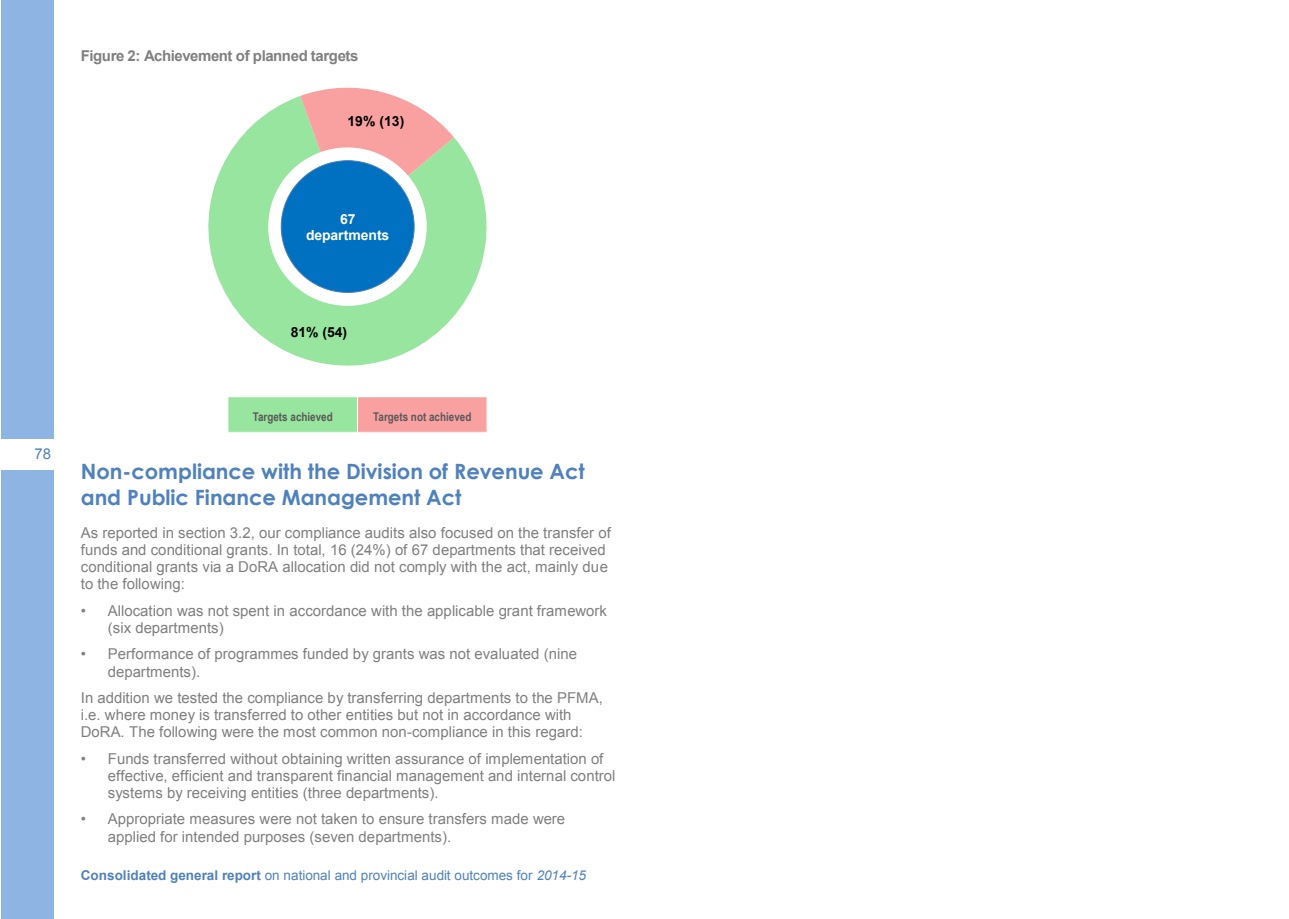
<style>
.page{position:relative;width:1289px;height:919px;background:#fff}
.page>*{position:absolute;margin:0;border:0;box-sizing:border-box;transform-origin:0 0}
.t1{font:700 21px/26px "Century Gothic";color:#4f81bd}
.t2{font:15px/17.2px "Arial";color:#7f7f7f}
.t3{font:700 15px "Arial";letter-spacing:-.025em;color:#7f7f7f}
.t4{font:15px "Arial";color:#4f81bd}
.t5{font:700 13.95px "Arial";color:#000}
.t6{font:700 13.95px/16.8px "Arial";letter-spacing:-.005em;color:#fff;text-align:center}
.t7{font:13.5px "Arial";letter-spacing:.005em;color:#4f81bd}
.t8{font:700 12px "Arial Narrow";letter-spacing:.005em;color:#595959}
.s1{color:#808080}
.s2{font-weight:700}
.s3{font-style:italic}
</style>
<div class="page">
<div style="left:1px;top:0;width:52px;height:919px;background:#8eb4e3"></div>
<div style="left:0;top:439px;width:62px;height:30px;background:#fff"></div>
<svg style="left:208px;top:96px;width:279px;height:270px;fill:#97e59e"></svg>
<svg style="left:300px;top:87px;width:154px;height:89px"></svg>
<div style="left:281px;top:161px;width:133px;height:131px;background:#0070c0;border-radius:50%"></div>
<div style="left:228px;top:397px;width:129px;height:35px;background:#97e59e"></div>
<div style="left:357px;top:397px;width:130px;height:35px;background:#f9a1a1"></div>
<hr style="left:357px;top:396px;width:1px;height:36px;background:#fff">
<hr style="left:228px;top:396px;width:1px;height:36px;background:#fff">
<p class="t3" style="left:81px;top:45px;width:279px">Figure 2: Achievement of planned targets</p>
<p class="t5" style="left:347px;top:112px;width:58px">19% (13)</p>
<p class="t6" style="left:306px;top:211px;width:85px">67 departments</p>
<p class="t4" style="left:34px;top:443px;width:18px">78</p>
<p class="t5" style="left:291px;top:323px;width:58px">81% (54)</p>
<p class="t8" style="left:253px;top:409px;width:81px">Targets achieved</p>
<p class="t8" style="left:373px;top:409px;width:100px">Targets not achieved</p>
<h3 class="t1" style="left:81px;top:457px;width:505px">Non-compliance with the Division of Revenue Act and Public Finance Management Act</h3>
<p class="t2" style="left:81px;top:524px;width:531px">As reported in section 3.2, our compliance audits also focused on the transfer of funds and conditional grants. In total, 16 (24%) of 67 departments that received conditional grants via a DoRA allocation did not comply with the act, mainly due to the following:</p>
<p class="t2" style="left:108px;top:602px;width:500px;text-indent:-27px"><span class="s1">•</span> Allocation was not spent in accordance with the applicable grant framework (six departments)</p>
<p class="t2" style="left:108px;top:645px;width:470px;text-indent:-27px"><span class="s1">•</span> Performance of programmes funded by grants was not evaluated (nine departments).</p>
<p class="t2" style="left:81px;top:689px;width:523px">In addition we tested the compliance by transferring departments to the PFMA, i.e. where money is transferred to other entities but not in accordance with<br>DoRA. The following were the most common non-compliance in this regard:</p>
<p class="t2" style="left:108px;top:749px;width:509px;text-indent:-27px"><span class="s1">•</span> Funds transferred without obtaining written assurance of implementation of effective, efficient and transparent financial management and internal control systems by receiving entities (three departments).</p>
<p class="t2" style="left:108px;top:810px;width:459px;text-indent:-27px"><span class="s1">•</span> Appropriate measures were not taken to ensure transfers made were applied for intended purposes (seven departments).</p>
<p class="t7" style="left:81px;top:866px;width:507px"><span class="s2">Consolidated general report</span> on national and provincial audit outcomes for <span class="s3">2014-15</span></p>
</div>
